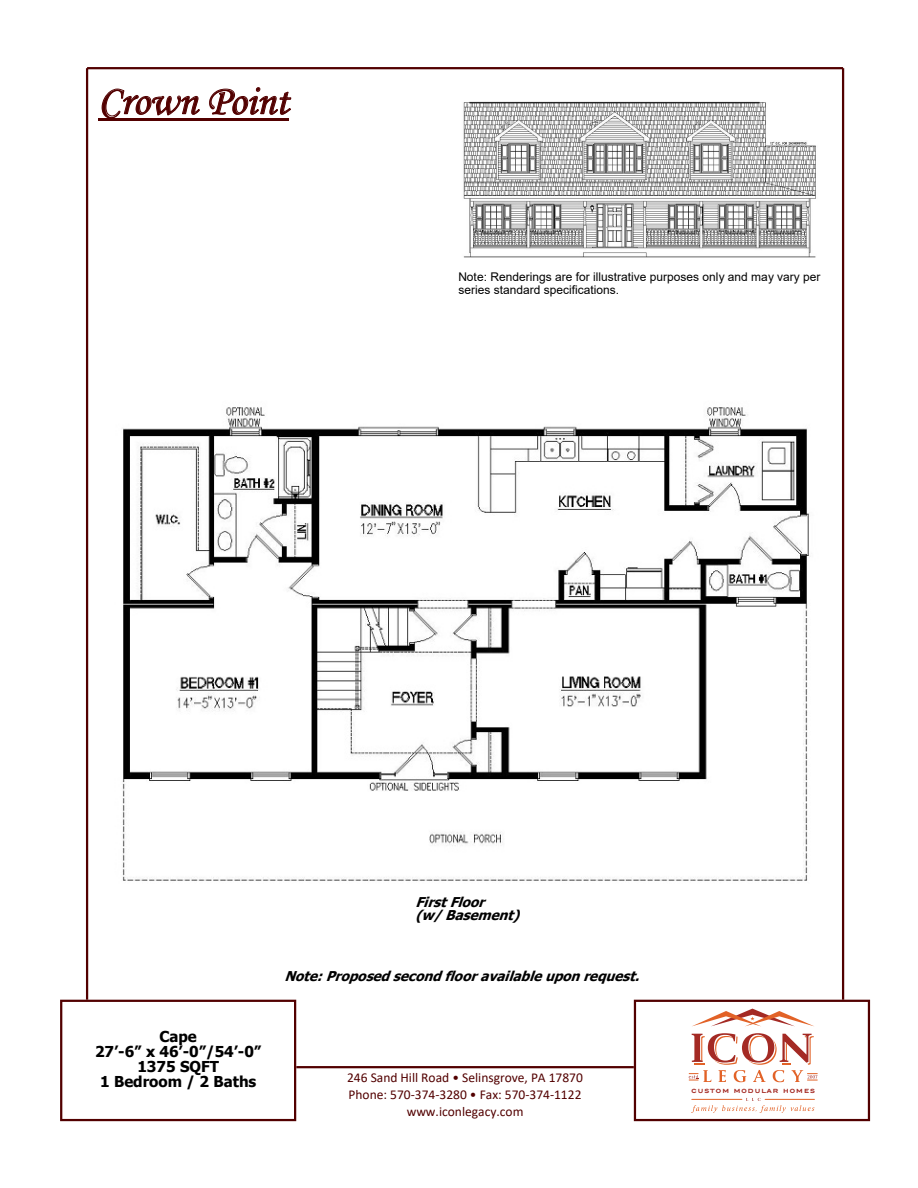
<style>
.page{position:relative;width:918px;height:1188px;background:#fff}
.page>*{position:absolute;margin:0;border:0;box-sizing:border-box;transform-origin:0 0}
.t1{font:42px "Monotype Corsiva";color:#520000}
.t2{font:700 15px/15px "Tahoma";color:#000;text-align:center}
.t3{font:13.5px/16.5px "Calibri";color:#520000;text-align:center}
.t4{font:italic 700 13.5px/13.5px "Tahoma";color:#000}
.t5{font:12px/13px "Arial";color:#000}
.t6{font:500 7.65px "Trio Grotesk";letter-spacing:.05em;color:#a42a24}
</style>
<div class="page">
<svg style="left:60px;top:1000px;width:236px;height:121px"></svg>
<hr style="left:86px;top:68px;width:2px;height:932px;background:#520000">
<hr style="left:842px;top:68px;width:2px;height:932px;background:#520000">
<hr style="left:87px;top:67px;width:756px;height:2px;background:#520000">
<hr style="left:296px;top:1066px;width:338px;height:2px;background:#520000">
<svg style="left:101px;top:88px;width:99px;height:31px"></svg>
<svg style="left:209px;top:87px;width:83px;height:28px"></svg>
<hr style="left:98px;top:119px;width:191px;height:2px;background:#520000">
<img style="left:463px;top:101px;width:353px;height:157px">
<img style="left:122px;top:407px;width:687px;height:474px">
<svg style="left:634px;top:1000px;width:236px;height:121px"></svg>
<hr style="left:692px;top:1099px;width:50px;height:1px;background:#e26227">
<hr style="left:765px;top:1099px;width:49px;height:1px;background:#e26227">
<p class="t1" style="left:98px;top:75px;width:192px">Crown Point</p>
<p class="t5" style="left:458px;top:270px;width:364px">Note: Renderings are for illustrative purposes only and may vary per series standard specifications.</p>
<p class="t4" style="left:415px;top:896px;width:112px">FirstFloor (w/Basement)</p>
<p class="t2" style="left:95px;top:1030px;width:168px">Cape<br>27’-6” x 46’-0”/54’-0”<br>1375 SQFT<br>1 Bedroom / 2 Baths</p>
<p class="t4" style="left:285px;top:970px;width:363px">Note:Proposedsecondflooravailableuponrequest.</p>
<p class="t3" style="left:347px;top:1069px;width:237px">246 Sand Hill Road • Selinsgrove, PA 17870<br>Phone: 570‐374‐3280 • Fax: 570‐374‐1122 www.iconlegacy.com</p>
<p class="t6" style="left:691px;top:1085px;width:126px">custom modular homes</p>
</div>
